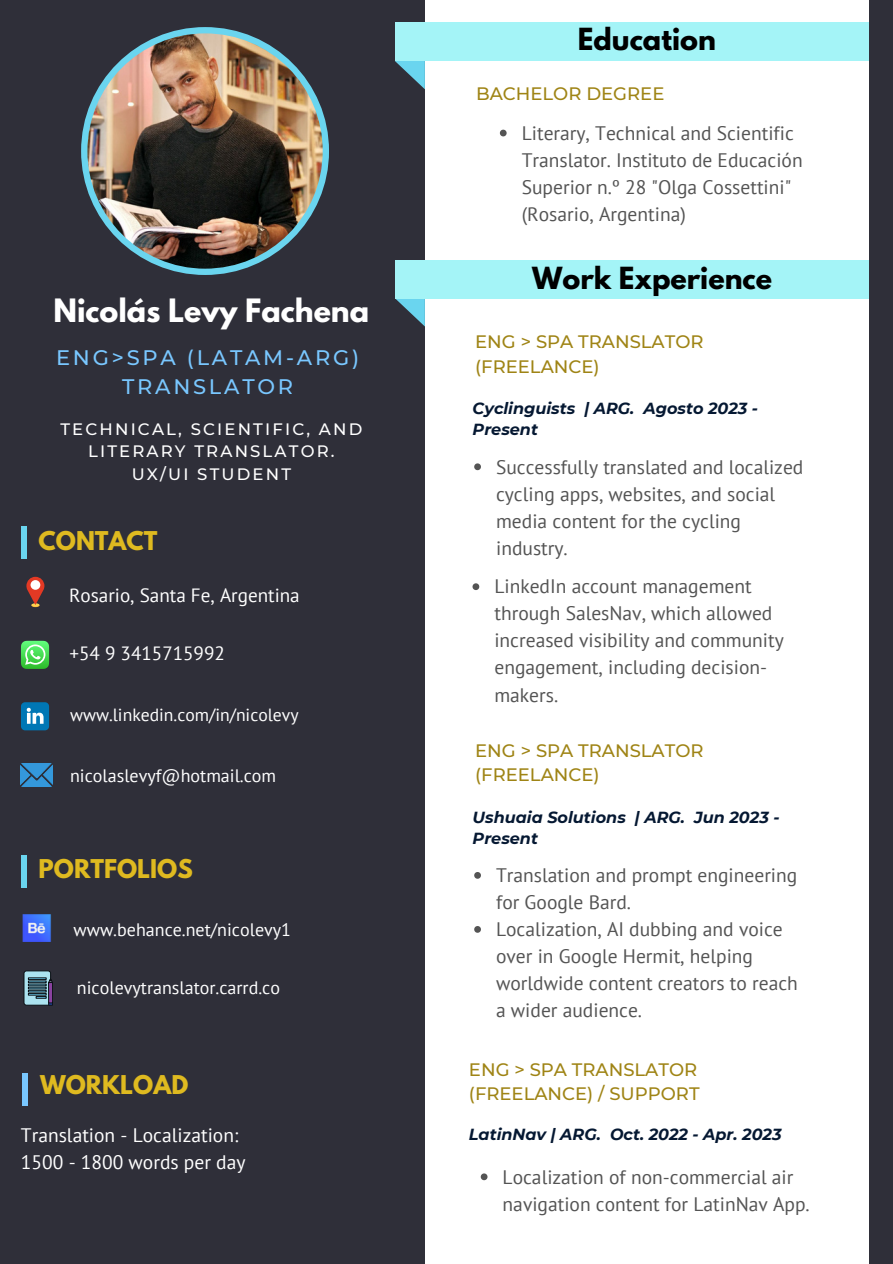
<style>
.page{position:relative;width:893px;height:1264px;background:#fff}
.page>*{position:absolute;margin:0;border:0;box-sizing:border-box;transform-origin:0 0}
.t1{font:700 28.5px "League Spartan";color:#fff}
.t2{font:700 27px "League Spartan";color:#000}
.t3{font:700 22.95px "League Spartan";color:#dfba20}
.t4{font:500 21px/29.2px "Montserrat";letter-spacing:.13em;color:#79c7ff;text-align:center}
.t5{font:19.5px/27px "PT Sans";color:#545454}
.t6{font:19.5px/27px "PT Sans";color:#fff}
.t7{font:19.2px "PT Sans";color:#fff}
.t8{font:500 18px/24.8px "Montserrat";color:#9f8415}
.t9{font:18px "PT Sans";color:#fff}
.t10{font:17.7px "PT Sans";color:#fff}
.t11{font:500 16.5px/22.5px "Montserrat";letter-spacing:.13em;color:#fff;text-align:center}
.t12{font:italic 700 16.05px/21.3px "Montserrat";color:#051832}
</style>
<div class="page">
<div style="left:0;top:0;width:892px;height:1263px;background:#2f2f39"></div>
<svg style="left:395px;top:61px;width:30px;height:28px"></svg>
<svg style="left:395px;top:298px;width:30px;height:28px"></svg>
<div style="left:425px;top:0;width:443px;height:1263px;background:#fff"></div>
<div style="left:81px;top:27px;width:248px;height:248px;background:#6ad5ef;border-radius:50%"></div>
<img style="left:87px;top:33px;width:236px;height:236px;border-radius:50%">
<div style="left:395px;top:23px;width:473px;height:38px;background:#a4f4f7"></div>
<div style="left:395px;top:260px;width:474px;height:38px;background:#a4f4f7"></div>
<svg style="left:500px;top:130px;width:6px;height:6px"></svg>
<svg style="left:480px;top:1173px;width:7px;height:7px"></svg>
<svg style="left:474px;top:872px;width:7px;height:6px"></svg>
<svg style="left:474px;top:926px;width:7px;height:6px"></svg>
<svg style="left:474px;top:463px;width:7px;height:7px"></svg>
<svg style="left:472px;top:583px;width:7px;height:7px"></svg>
<div style="left:21px;top:526px;width:6px;height:33px;background:#6ad5ef"></div>
<svg style="left:21px;top:702px;width:28px;height:28px"></svg>
<svg style="left:21px;top:640px;width:28px;height:29px"></svg>
<svg style="left:26px;top:577px;width:18px;height:30px"></svg>
<div style="left:31px;top:580px;width:9px;height:9px;background:#fff;border-radius:50%"></div>
<img style="left:21px;top:763px;width:31px;height:23px">
<img style="left:22px;top:914px;width:29px;height:27px">
<div style="left:24px;top:970px;width:27px;height:35px;background:#abe3f0;border-radius:3px"></div>
<div style="left:24px;top:970px;width:27px;height:35px;border:1px solid #0a1015;border-radius:3px"></div>
<svg style="left:28px;top:977px;width:25px;height:28px"></svg>
<div style="left:21px;top:854px;width:6px;height:33px;background:#6ad5ef"></div>
<div style="left:22px;top:1073px;width:6px;height:33px;background:#79c7ff"></div>
<h1 class="t1" style="left:53px;top:297px;width:317px">Nicolás Levy Fachena</h1>
<h2 class="t4" style="left:56px;top:343px;width:304px">ENG&gt;SPA (LATAM-ARG)<br>TRANSLATOR</h2>
<h2 class="t11" style="left:60px;top:418px;width:303px">TECHNICAL, SCIENTIFIC, AND<br>LITERARY TRANSLATOR.<br>UX/UI STUDENT</h2>
<h3 class="t3" style="left:39px;top:529px;width:120px">CONTACT</h3>
<h4 class="t7" style="left:69px;top:582px;width:232px">Rosario, Santa Fe, Argentina</h4>
<p class="t7" style="left:69px;top:640px;width:157px">+54 9 3415715992</p>
<p class="t10" style="left:70px;top:703px;width:230px">www.linkedin.com/in/nicolevy</p>
<p class="t9" style="left:70px;top:763px;width:208px">nicolaslevyf@hotmail.com</p>
<p class="t3" style="left:39px;top:857px;width:156px">PORTFOLIOS</p>
<h3 class="t9" style="left:74px;top:917px;width:219px">www.behance.net/nicolevy1</h3>
<p class="t9" style="left:77px;top:975px;width:204px">nicolevytranslator.carrd.co</p>
<p class="t3" style="left:40px;top:1073px;width:150px">WORKLOAD</p>
<h3 class="t6" style="left:21px;top:1121px;width:226px">Translation - Localization:<br>1500 - 1800 words per day</h3>
<h5 class="t2" style="left:577px;top:26px;width:140px">Education</h5>
<h2 class="t8" style="left:476px;top:81px;width:190px">BACHELOR DEGREE</h2>
<p class="t5" style="left:521px;top:119px;width:282px">Literary, Technical and Scientific<br>Translator. Instituto de Educación<br>Superior n.º 28 "Olga Cossettini" (Rosario, Argentina)</p>
<h4 class="t2" style="left:532px;top:264px;width:241px">Work Experience</h4>
<p class="t8" style="left:475px;top:329px;width:230px">ENG &gt; SPA TRANSLATOR (FREELANCE)</p>
<h4 class="t12" style="left:472px;top:397px;width:287px">Cyclinguists | ARG. Agosto 2023 -<br>Present</h4>
<p class="t5" style="left:496px;top:453px;width:309px">Successfully translated and localized cycling apps, websites, and social media content for the cycling industry.</p>
<h4 class="t5" style="left:494px;top:572px;width:291px">LinkedIn account management through SalesNav, which allowed increased visibility and community engagement, including decision&shy;makers.</h4>
<h4 class="t8" style="left:475px;top:737px;width:230px">ENG &gt; SPA TRANSLATOR (FREELANCE)</h4>
<p class="t12" style="left:472px;top:806px;width:308px">Ushuaia Solutions | ARG. Jun 2023 -<br>Present</p>
<h4 class="t5" style="left:496px;top:861px;width:303px">Translation and prompt engineering for Google Bard.</h4>
<h2 class="t5" style="left:496px;top:915px;width:303px">Localization, AI dubbing and voice over in Google Hermit, helping worldwide content creators to reach a wider audience.</h2>
<p class="t8" style="left:469px;top:1056px;width:232px">ENG &gt; SPA TRANSLATOR (FREELANCE) / SUPPORT</p>
<p class="t12" style="left:469px;top:1123px;width:314px">LatinNav | ARG. Oct. 2022 - Apr. 2023</p>
<h4 class="t5" style="left:502px;top:1162px;width:308px">Localization of non-commercial air navigation content for LatinNav App.</h4>
</div>
